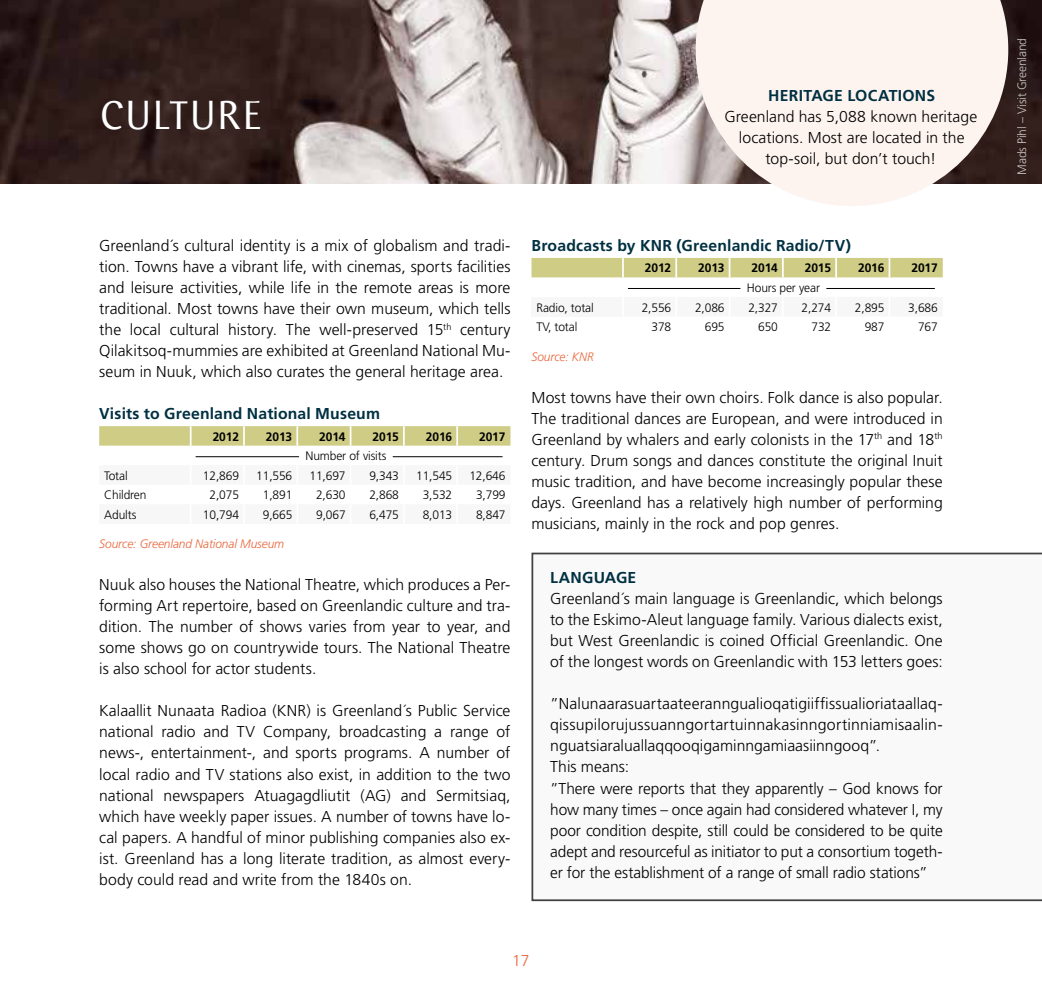
<style>
.page{position:relative;width:1042px;height:993px;background:#fff}
.page>*{position:absolute;margin:0;border:0;box-sizing:border-box;transform-origin:0 0}
.t1{font:42px "Wunderlich";letter-spacing:.015em;color:#fff}
.t2{font:300 15.75px/21px "Frutiger";color:#000;text-align:justify}
.t3{font:700 15.75px "Frutiger";letter-spacing:.01em;color:#003042}
.t4{font:300 15.75px "Frutiger";color:#e8673d}
.t5{font:300 12.25px "Frutiger";letter-spacing:-.01em;color:#000}
.t6{font:700 12.25px "Frutiger";letter-spacing:-.01em;color:#000}
.t7{font:italic 300 12.25px "Frutiger";letter-spacing:-.01em;color:#e8673d}
.t8{font:300 12.25px "Frutiger";letter-spacing:-.01em;color:#fff}
</style>
<div class="page">
<img style="left:0;top:0;width:1042px;height:184px">
<svg style="left:531px;top:552px;width:511px;height:348px"></svg>
<svg style="left:99px;top:426px;width:411px;height:19px;background:#cfcd89"></svg>
<hr style="left:196px;top:456px;width:103px;height:1px;background:#000">
<hr style="left:393px;top:456px;width:109px;height:1px;background:#000">
<div style="left:531px;top:297px;width:92px;height:19px;background:#f7f7f8"></div>
<div style="left:531px;top:258px;width:412px;height:19px;background:#cecc85"></div>
<hr style="left:628px;top:288px;width:112px;height:1px;background:#000">
<hr style="left:826px;top:288px;width:109px;height:1px;background:#000">
<svg style="left:695px;top:0;width:313px;height:206px;fill:#fdf4ef"></svg>
<h1 class="t1" style="left:100px;top:91px;width:163px">CULTURE</h1>
<p class="t3" style="left:768px;top:86px;width:169px">HERITAGE LOCATIONS</p>
<p class="t2" style="left:724px;top:106px;width:254px;text-align:center">Greenland has 5,088 known heritage locations. Most are located in the top-soil, but don’t touch!</p>
<p class="t2" style="left:99px;top:235px;width:413px">Greenland´s cultural identity is a mix of globalism and tradi&shy;tion. Towns have a vibrant life, with cinemas, sports facilities and leisure activities, while life in the remote areas is more traditional. Most towns have their own museum, which tells the local cultural history. The well-preserved 15<sup>th</sup> century Qilakitsoq-mummies are exhibited at Greenland National Mu&shy;seum in Nuuk, which also curates the general heritage area.</p>
<p class="t3" style="left:99px;top:404px;width:282px">Visits to Greenland National Museum</p>
<p class="t6" style="left:213px;top:429px;width:28px">2012</p>
<p class="t6" style="left:266px;top:429px;width:28px">2013</p>
<p class="t6" style="left:319px;top:429px;width:28px">2014</p>
<p class="t6" style="left:373px;top:429px;width:28px">2015</p>
<p class="t6" style="left:426px;top:429px;width:28px">2016</p>
<p class="t6" style="left:479px;top:429px;width:28px">2017</p>
<p class="t5" style="left:305px;top:449px;width:82px">Number of visits</p>
<p class="t5" style="left:104px;top:468px;width:25px">Total</p>
<p class="t5" style="left:203px;top:468px;width:38px">12,869</p>
<p class="t5" style="left:256px;top:468px;width:38px">11,556</p>
<p class="t5" style="left:309px;top:468px;width:38px">11,697</p>
<p class="t5" style="left:369px;top:468px;width:31px">9,343</p>
<p class="t5" style="left:416px;top:468px;width:38px">11,545</p>
<p class="t5" style="left:469px;top:468px;width:38px">12,646</p>
<p class="t5" style="left:104px;top:488px;width:44px">Children</p>
<p class="t5" style="left:209px;top:488px;width:31px">2,075</p>
<p class="t5" style="left:263px;top:488px;width:31px">1,891</p>
<p class="t5" style="left:316px;top:488px;width:31px">2,630</p>
<p class="t5" style="left:369px;top:488px;width:31px">2,868</p>
<p class="t5" style="left:423px;top:488px;width:31px">3,532</p>
<p class="t5" style="left:476px;top:488px;width:31px">3,799</p>
<p class="t5" style="left:104px;top:507px;width:34px">Adults</p>
<p class="t5" style="left:203px;top:507px;width:38px">10,794</p>
<p class="t5" style="left:263px;top:507px;width:31px">9,665</p>
<p class="t5" style="left:316px;top:507px;width:31px">9,067</p>
<p class="t5" style="left:369px;top:507px;width:31px">6,475</p>
<p class="t5" style="left:423px;top:507px;width:31px">8,013</p>
<p class="t5" style="left:476px;top:507px;width:31px">8,847</p>
<p class="t7" style="left:99px;top:537px;width:186px">Source: Greenland National Museum</p>
<p class="t2" style="left:99px;top:574px;width:413px">Nuuk also houses the National Theatre, which produces a Per&shy;forming Art repertoire, based on Greenlandic culture and tra&shy;dition. The number of shows varies from year to year, and some shows go on countrywide tours. The National Theatre is also school for actor students.</p>
<p class="t2" style="left:99px;top:700px;width:413px">Kalaallit Nunaata Radioa (KNR) is Greenland´s Public Service national radio and TV Company, broadcasting a range of news-, entertainment-, and sports programs. A number of local radio and TV stations also exist, in addition to the two national newspapers Atuagagdliutit (AG) and Sermitsiaq, which have weekly paper issues. A number of towns have lo&shy;cal papers. A handful of minor publishing companies also ex&shy;ist. Greenland has a long literate tradition, as almost every&shy;body could read and write from the 1840s on.</p>
<p class="t3" style="left:531px;top:236px;width:321px">Broadcasts by KNR (Greenlandic Radio/TV)</p>
<p class="t6" style="left:645px;top:261px;width:28px">2012</p>
<p class="t6" style="left:698px;top:261px;width:28px">2013</p>
<p class="t6" style="left:751px;top:261px;width:28px">2014</p>
<p class="t6" style="left:805px;top:261px;width:28px">2015</p>
<p class="t6" style="left:858px;top:261px;width:28px">2016</p>
<p class="t6" style="left:911px;top:261px;width:28px">2017</p>
<p class="t5" style="left:747px;top:281px;width:75px">Hours per year</p>
<p class="t5" style="left:536px;top:300px;width:59px">Radio, total</p>
<p class="t5" style="left:642px;top:300px;width:31px">2,556</p>
<p class="t5" style="left:695px;top:300px;width:31px">2,086</p>
<p class="t5" style="left:748px;top:300px;width:31px">2,327</p>
<p class="t5" style="left:801px;top:300px;width:31px">2,274</p>
<p class="t5" style="left:855px;top:300px;width:31px">2,895</p>
<p class="t5" style="left:908px;top:300px;width:31px">3,686</p>
<p class="t5" style="left:536px;top:320px;width:42px">TV, total</p>
<p class="t5" style="left:651px;top:320px;width:21px">378</p>
<p class="t5" style="left:705px;top:320px;width:21px">695</p>
<p class="t5" style="left:758px;top:320px;width:21px">650</p>
<p class="t5" style="left:811px;top:320px;width:21px">732</p>
<p class="t5" style="left:865px;top:320px;width:21px">987</p>
<p class="t5" style="left:918px;top:320px;width:21px">767</p>
<p class="t7" style="left:531px;top:349px;width:64px">Source: KNR</p>
<p class="t2" style="left:531px;top:386px;width:413px">Most towns have their own choirs. Folk dance is also popular.<br>The traditional dances are European, and were introduced in Greenland by whalers and early colonists in the 17<sup>th</sup> and 18<sup>th </sup>century. Drum songs and dances constitute the original Inuit music tradition, and have become increasingly popular these days. Greenland has a relatively high number of performing musicians, mainly in the rock and pop genres.</p>
<p class="t3" style="left:550px;top:568px;width:88px">LANGUAGE</p>
<p class="t2" style="left:550px;top:588px;width:394px">Greenland´s main language is Greenlandic, which belongs to the Eskimo-Aleut language family. Various dialects exist, but West Greenlandic is coined Official Greenlandic. One of the longest words on Greenlandic with 153 letters goes:</p>
<p class="t2" style="left:550px;top:693px;width:394px;text-align:left">”Nalunaarasuartaateeranngualioqatigiiffissualioriataallaq&shy;qissupilorujussuanngortartuinnakasinngortinniamisaalin&shy;nguatsiaraluallaqqooqigaminngamiaasiinngooq”.<br>This means:<br>”There were reports that they apparently – God knows for how many times – once again had considered whatever I, my poor condition despite, still could be considered to be quite adept and resourceful as initiator to put a consortium togeth&shy;er for the establishment of a range of small radio stations”</p>
<p class="t4" style="left:512px;top:951px;width:19px">17</p>
<p class="t8" style="left:1015px;top:175px;width:138px;rotate:-90deg">Mads Pihl – Visit Greenland</p>
</div>
